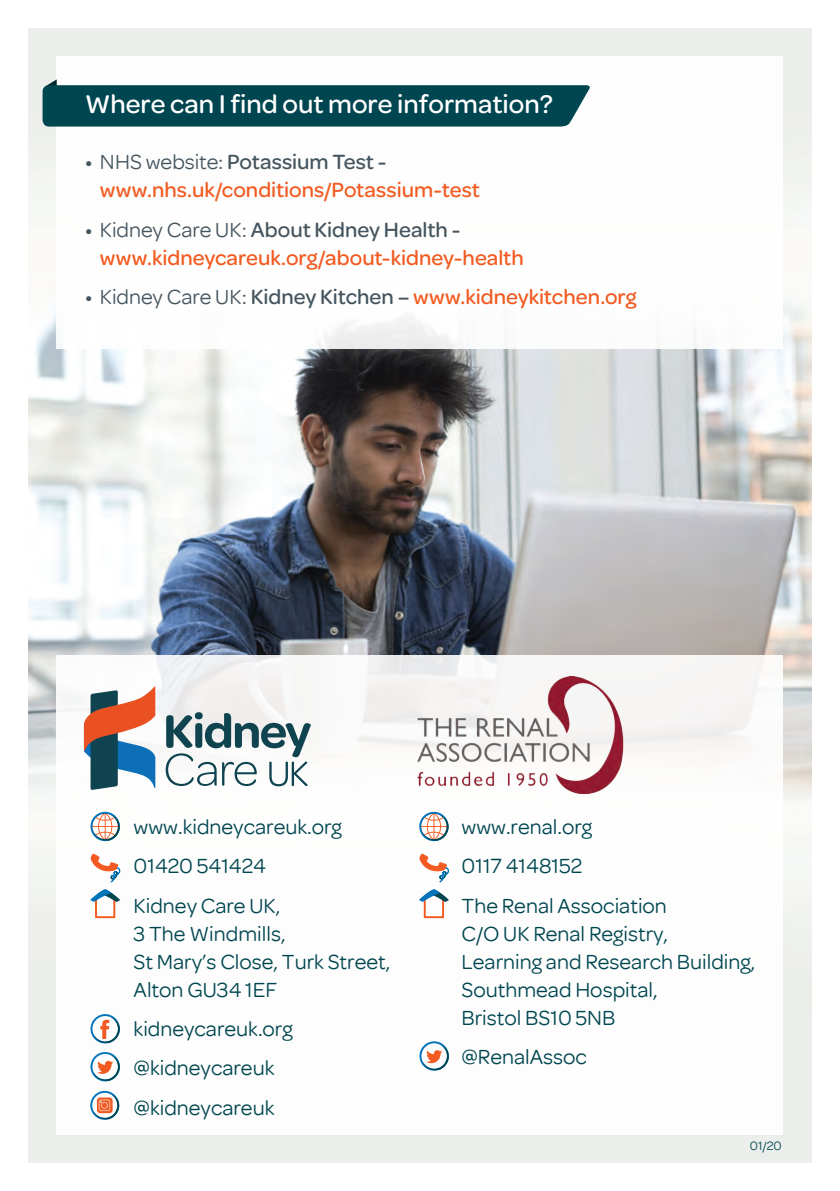
<style>
.page{position:relative;width:840px;height:1191px;background:#fff}
.page>*{position:absolute;margin:0;border:0;box-sizing:border-box;transform-origin:0 0}
.t1{font:500 27.4px "Omnes";color:#fff}
.t2{font:22px/39.4px "Omnes";color:#004650}
.t3{font:500 22px/28px "Omnes";color:#f25b21}
.t4{font:13px "Omnes";color:#004650}
.s1{color:#45555f}
.s2{font-weight:400;color:#45555f}
</style>
<div class="page">
<img style="left:28px;top:28px;width:783px;height:1134px">
<div style="left:57px;top:57px;width:725px;height:292px;background:#fff"></div>
<div style="left:57px;top:655px;width:725px;height:479px;background:#fff"></div>
<svg style="left:43px;top:79px;width:547px;height:48px"></svg>
<svg style="left:165px;top:712px;width:146px;height:74px"></svg>
<svg style="left:84px;top:686px;width:71px;height:104px"></svg>
<svg style="left:90px;top:812px;width:30px;height:30px"></svg>
<svg style="left:90px;top:853px;width:30px;height:30px"></svg>
<div style="left:95px;top:896px;width:20px;height:22px;border:2px solid #f25b21"></div>
<svg style="left:90px;top:889px;width:30px;height:13px"></svg>
<svg style="left:90px;top:1014px;width:30px;height:30px"></svg>
<svg style="left:90px;top:1052px;width:30px;height:29px"></svg>
<svg style="left:419px;top:812px;width:30px;height:30px"></svg>
<svg style="left:419px;top:853px;width:30px;height:30px"></svg>
<div style="left:423px;top:896px;width:21px;height:22px;border:2px solid #f25b21"></div>
<svg style="left:419px;top:889px;width:29px;height:13px"></svg>
<svg style="left:419px;top:1041px;width:30px;height:29px"></svg>
<img style="left:417px;top:677px;width:207px;height:116px">
<svg style="left:90px;top:1090px;width:30px;height:30px"></svg>
<p class="t1" style="left:85px;top:89px;width:469px">Where can I find out more information?</p>
<p class="t3" style="left:100px;top:148px;width:381px;text-indent:-15px"><span class="s1">•</span> <span class="s2">NHS website:</span> <span class="s1">Potassium Test - </span>www.nhs.uk/conditions/Potassium-test</p>
<p class="t3" style="left:100px;top:215px;width:425px;text-indent:-15px"><span class="s1">•</span> <span class="s2">Kidney Care UK:</span> <span class="s1">About Kidney Health - </span>www.kidneycareuk.org/about-kidney-health</p>
<p class="t3" style="left:85px;top:283px;width:552px"><span class="s1">•</span> <span class="s2">Kidney Care UK:</span> <span class="s1">Kidney Kitchen –</span> www.kidneykitchen.org</p>
<p class="t2" style="left:133px;top:807px;width:210px">www.kidneycareuk.org<br>01420 541424<br>Kidney Care UK,</p>
<p class="t2" style="left:133px;top:919px;width:258px;line-height:28px">3 The Windmills,<br>St Mary’s Close, Turk Street,<br>Alton GU34 1EF</p>
<p class="t2" style="left:133px;top:1009px;width:161px">kidneycareuk.org @kidneycareuk @kidneycareuk</p>
<p class="t2" style="left:461px;top:807px;width:207px">www.renal.org<br>0117 4148152<br>The Renal Association</p>
<p class="t2" style="left:461px;top:919px;width:295px;line-height:28px">C/O UK Renal Registry,<br>Learning and Research Building,<br>Southmead Hospital,<br>Bristol BS10 5NB</p>
<p class="t2" style="left:461px;top:1037px;width:127px">@RenalAssoc</p>
<p class="t4" style="left:749px;top:1138px;width:33px">01/20</p>
</div>
